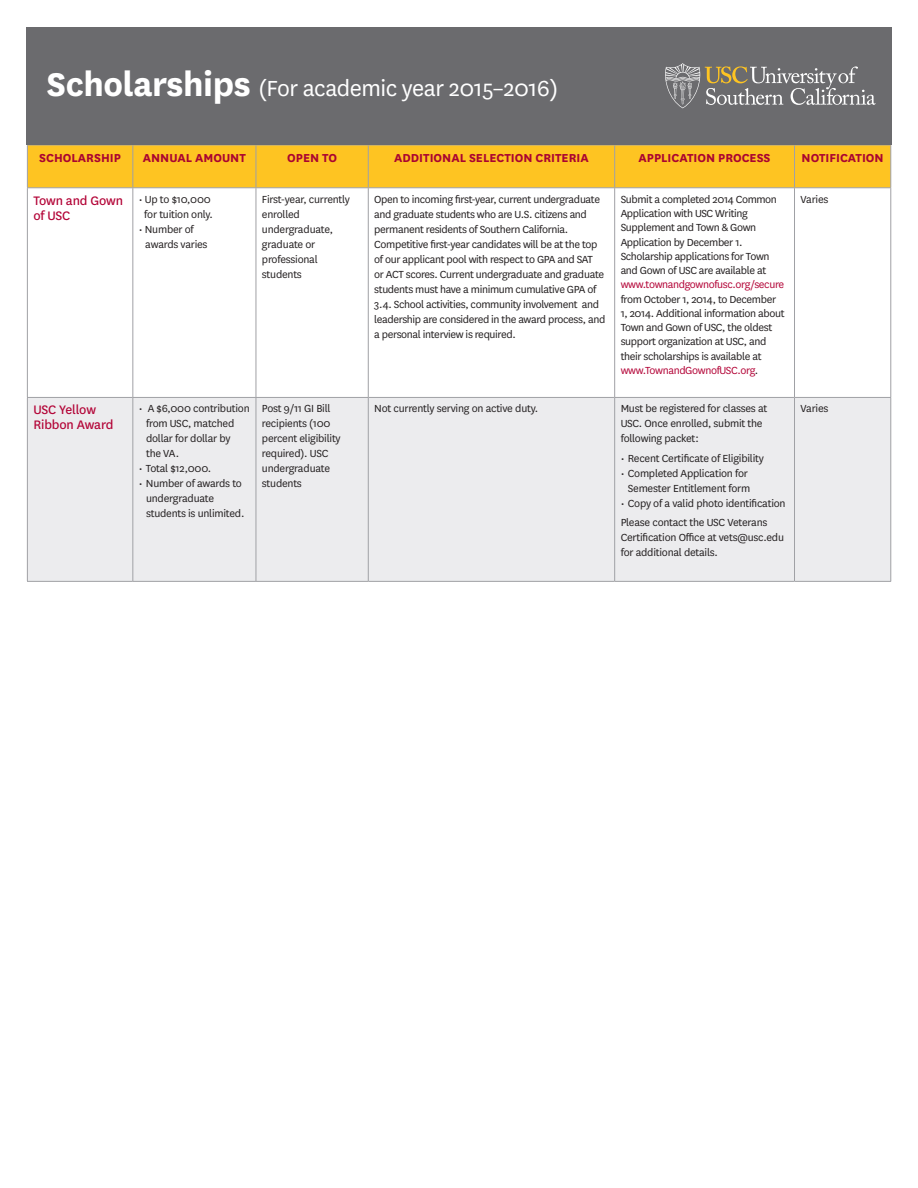
<style>
.page{position:relative;width:918px;height:1188px;background:#fff}
.page>*{position:absolute;margin:0;border:0;box-sizing:border-box;transform-origin:0 0}
.t1{font:25.5px "National";letter-spacing:-.02em;color:#fff}
.t2{font:14.4px/15px "National";letter-spacing:-.01em;color:#b30437}
.t3{font:700 13.5px "National";color:#aa0431}
.t4{font:12px/15px "National";letter-spacing:-.03em;color:#231f20}
.s1{font-weight:700;font-size:38.25px}
.s2{color:#b30437}
</style>
<div class="page">
<div style="left:28px;top:146px;width:862px;height:41px;background:#fec422"></div>
<div style="left:28px;top:398px;width:862px;height:183px;background:#ececee"></div>
<hr style="left:27px;top:187px;width:106px;height:1px;background:#a0a1a5">
<hr style="left:133px;top:187px;width:123px;height:1px;background:#a0a1a5">
<hr style="left:256px;top:187px;width:112px;height:1px;background:#a0a1a5">
<hr style="left:368px;top:187px;width:247px;height:1px;background:#a0a1a5">
<hr style="left:615px;top:187px;width:180px;height:1px;background:#a0a1a5">
<hr style="left:795px;top:187px;width:96px;height:1px;background:#a0a1a5">
<hr style="left:27px;top:397px;width:106px;height:1px;background:#a0a1a5">
<hr style="left:133px;top:397px;width:123px;height:1px;background:#a0a1a5">
<hr style="left:256px;top:397px;width:112px;height:1px;background:#a0a1a5">
<hr style="left:368px;top:397px;width:247px;height:1px;background:#a0a1a5">
<hr style="left:615px;top:397px;width:180px;height:1px;background:#a0a1a5">
<hr style="left:795px;top:397px;width:96px;height:1px;background:#a0a1a5">
<hr style="left:27px;top:145px;width:106px;height:1px;background:#a0a1a5">
<hr style="left:27px;top:145px;width:1px;height:42px;background:#a0a1a5">
<hr style="left:133px;top:145px;width:123px;height:1px;background:#a0a1a5">
<hr style="left:132px;top:145px;width:1px;height:42px;background:#a0a1a5">
<hr style="left:256px;top:145px;width:112px;height:1px;background:#a0a1a5">
<hr style="left:256px;top:145px;width:1px;height:42px;background:#a0a1a5">
<hr style="left:368px;top:145px;width:247px;height:1px;background:#a0a1a5">
<hr style="left:368px;top:145px;width:1px;height:42px;background:#a0a1a5">
<hr style="left:615px;top:145px;width:180px;height:1px;background:#a0a1a5">
<hr style="left:614px;top:145px;width:1px;height:42px;background:#a0a1a5">
<hr style="left:795px;top:145px;width:96px;height:1px;background:#a0a1a5">
<hr style="left:794px;top:145px;width:1px;height:42px;background:#a0a1a5">
<hr style="left:890px;top:145px;width:1px;height:42px;background:#a0a1a5">
<hr style="left:27px;top:188px;width:1px;height:209px;background:#a0a1a5">
<hr style="left:132px;top:188px;width:1px;height:209px;background:#a0a1a5">
<hr style="left:256px;top:188px;width:1px;height:209px;background:#a0a1a5">
<hr style="left:368px;top:188px;width:1px;height:209px;background:#a0a1a5">
<hr style="left:614px;top:188px;width:1px;height:209px;background:#a0a1a5">
<hr style="left:794px;top:188px;width:1px;height:209px;background:#a0a1a5">
<hr style="left:890px;top:188px;width:1px;height:209px;background:#a0a1a5">
<hr style="left:27px;top:398px;width:1px;height:183px;background:#a0a1a5">
<hr style="left:132px;top:398px;width:1px;height:183px;background:#a0a1a5">
<hr style="left:256px;top:398px;width:1px;height:183px;background:#a0a1a5">
<hr style="left:368px;top:398px;width:1px;height:183px;background:#a0a1a5">
<hr style="left:614px;top:398px;width:1px;height:183px;background:#a0a1a5">
<hr style="left:794px;top:398px;width:1px;height:183px;background:#a0a1a5">
<hr style="left:890px;top:398px;width:1px;height:183px;background:#a0a1a5">
<hr style="left:27px;top:581px;width:106px;height:1px;background:#a0a1a5">
<hr style="left:133px;top:581px;width:123px;height:1px;background:#a0a1a5">
<hr style="left:256px;top:581px;width:112px;height:1px;background:#a0a1a5">
<hr style="left:368px;top:581px;width:247px;height:1px;background:#a0a1a5">
<hr style="left:615px;top:581px;width:180px;height:1px;background:#a0a1a5">
<hr style="left:795px;top:581px;width:96px;height:1px;background:#a0a1a5">
<div style="left:26px;top:27px;width:866px;height:118px;background:#6b6b6e"></div>
<svg style="left:665px;top:63px;width:211px;height:45px"></svg>
<p class="t1" style="left:46px;top:71px;width:513px"><span class="s1">Scholarships</span> (For academic year 2015–2016)</p>
<p class="t3" style="left:39px;top:148px;width:83px">SCHOLARSHIP</p>
<p class="t3" style="left:143px;top:148px;width:105px">ANNUAL AMOUNT</p>
<p class="t3" style="left:287px;top:148px;width:51px">OPEN TO</p>
<p class="t3" style="left:394px;top:148px;width:196px">ADDITIONAL SELECTION CRITERIA</p>
<p class="t3" style="left:639px;top:148px;width:134px">APPLICATION PROCESS</p>
<p class="t3" style="left:802px;top:148px;width:84px">NOTIFICATION</p>
<p class="t2" style="left:33px;top:192px;width:91px">Town and Gown of USC</p>
<p class="t4" style="left:139px;top:191px;width:76px;text-align:center">• Up to $10,000 for tuition only.</p>
<p class="t4" style="left:139px;top:221px;width:57px">• Number of</p>
<p class="t4" style="left:145px;top:236px;width:64px">awards varies</p>
<p class="t4" style="left:374px;top:191px;width:233px">Open to incoming first-year, current undergraduate and graduate students who are U.S. citizens and permanent residents of Southern California.<br>Competitive first-year candidates will be at the top of our applicant pool with respect to GPA and SAT or ACT scores. Current undergraduate and graduate students must have a minimum cumulative GPA of 3.4. School activities, community involvement and leadership are considered in the award process, and a personal interview is required.</p>
<p class="t4" style="left:621px;top:191px;width:158px">Submit a completed 2014 Common</p>
<p class="t4" style="left:262px;top:191px;width:89px">First-year, currently</p>
<p class="t4" style="left:262px;top:206px;width:73px">enrolled undergraduate,</p>
<p class="t4" style="left:262px;top:236px;width:57px">graduate or professional</p>
<p class="t4" style="left:262px;top:266px;width:41px">students</p>
<p class="t4" style="left:801px;top:191px;width:29px">Varies</p>
<p class="t4" style="left:621px;top:206px;width:165px;line-height:14.2px">Application with USC Writing<br>Supplement and Town &amp; Gown<br>Application by December 1.<br>Scholarship applications for Town and Gown of USC are available at <span class="s2">www.townandgownofusc.org/secure </span>from October 1, 2014, to December<br>1, 2014. Additional information about<br>Town and Gown of USC, the oldest support organization at USC, and their scholarships is available at <span class="s2">www.TownandGownofUSC.org</span>.</p>
<p class="t2" style="left:33px;top:402px;width:82px">USC Yellow<br>Ribbon Award</p>
<p class="t4" style="left:146px;top:401px;width:105px;text-indent:-7px">• A $6,000 contribution from USC, matched dollar for dollar by<br>the VA.</p>
<p class="t4" style="left:139px;top:461px;width:74px">• Total $12,000.</p>
<p class="t4" style="left:146px;top:476px;width:100px;text-indent:-7px">• Number of awards to undergraduate students is unlimited.</p>
<p class="t4" style="left:262px;top:401px;width:80px">Post 9/11 GI Bill recipients (100 percent eligibility required). USC undergraduate students</p>
<p class="t4" style="left:374px;top:401px;width:166px">Not currently serving on active duty.</p>
<p class="t4" style="left:621px;top:401px;width:148px">Must be registered for classes at<br>USC. Once enrolled, submit the following packet:</p>
<p class="t4" style="left:621px;top:450px;width:145px">• Recent Certificate of Eligibility</p>
<p class="t4" style="left:621px;top:465px;width:131px;text-align:right">• Completed Application for<br>Semester Entitlement form</p>
<p class="t4" style="left:621px;top:495px;width:166px">• Copy of a valid photo identification</p>
<p class="t4" style="left:621px;top:515px;width:165px">Please contact the USC Veterans<br>Certification Office at vets@usc.edu for additional details.</p>
<p class="t4" style="left:801px;top:401px;width:29px">Varies</p>
</div>
